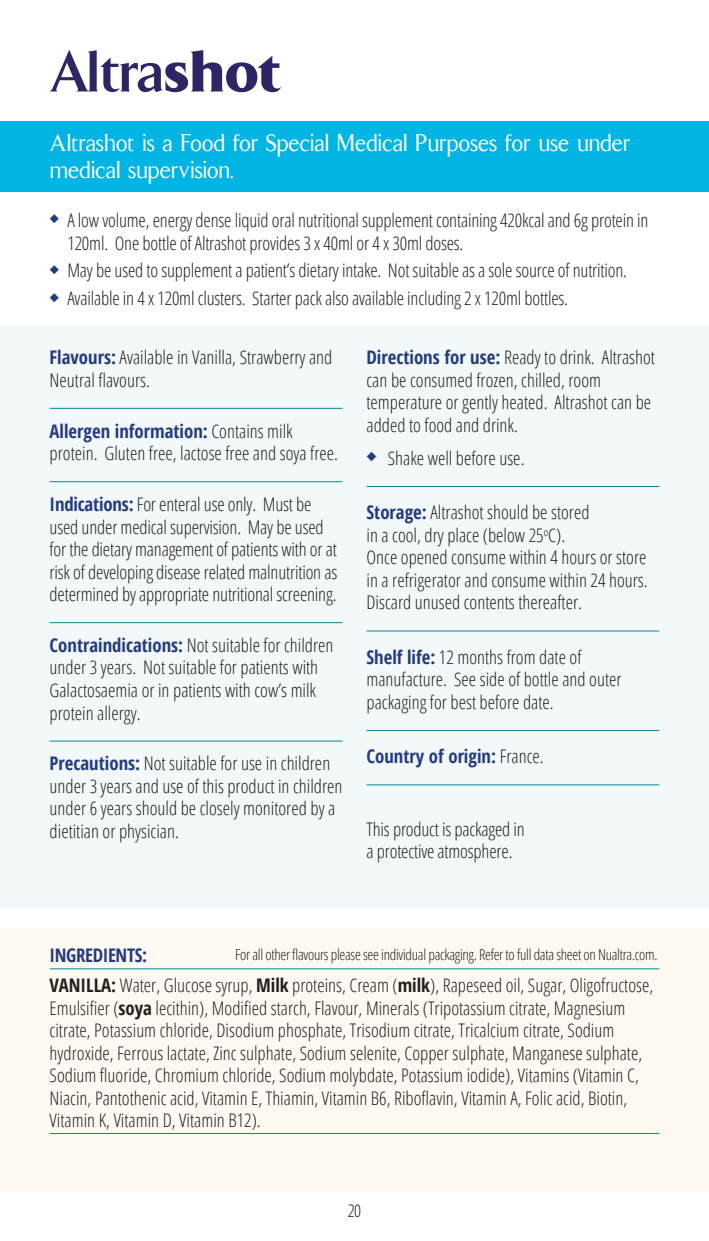
<style>
.page{position:relative;width:709px;height:1241px;background:#fff}
.page>*{position:absolute;margin:0;border:0;box-sizing:border-box;transform-origin:0 0}
.t1{font:22.5px/27px "Arrow Font";letter-spacing:-.01em;color:#fff}
.t2{font:300 18.75px/22.5px "Open Sans Condensed";color:#231f20}
.t3{font:700 condensed 18.75px "Open Sans";color:#253b80}
.t4{font:700 condensed 18.75px "Open Sans";letter-spacing:-.02em;color:#253b80}
.t5{font:300 17.5px "Open Sans Condensed";color:#231f20}
.t6{font:300 15px "Open Sans Condensed";letter-spacing:-.02em;color:#231f20}
.s1{font-family:"Open Sans";font-weight:700;font-stretch:condensed;color:#253b80}
.s2{font-family:"Open Sans Condensed";font-weight:300;font-stretch:normal;color:#231f20}
.s3{font-family:"Open Sans";font-weight:700;font-stretch:condensed}
</style>
<div class="page">
<div style="left:0;top:326px;width:709px;height:581px;background:#f3f9fa"></div>
<div style="left:0;top:121px;width:709px;height:70px;background:#00b4e3"></div>
<svg style="left:50px;top:50px;width:231px;height:42px"></svg>
<div style="left:0;top:928px;width:709px;height:263px;background:#fffaf1"></div>
<hr style="left:50px;top:968px;width:609px;height:1px;background:#008996">
<hr style="left:50px;top:1132px;width:609px;height:1px;background:#008996">
<hr style="left:50px;top:408px;width:292px;height:1px;background:#008996">
<hr style="left:50px;top:481px;width:292px;height:1px;background:#008996">
<hr style="left:50px;top:622px;width:292px;height:1px;background:#008996">
<hr style="left:50px;top:740px;width:292px;height:1px;background:#008996">
<hr style="left:366px;top:486px;width:293px;height:1px;background:#008996">
<hr style="left:366px;top:630px;width:293px;height:1px;background:#008996">
<hr style="left:366px;top:730px;width:293px;height:1px;background:#008996">
<hr style="left:366px;top:784px;width:293px;height:1px;background:#008996">
<p class="t1" style="left:50px;top:130px;width:582px">Altrashot is a Food for Special Medical Purposes for use under medical supervision.</p>
<p class="t2" style="left:67px;top:208px;width:582px;text-indent:-18px"><sup>◆</sup> A low volume, energy dense liquid oral nutritional supplement containing 420kcal and 6g protein in<br>120ml. One bottle of Altrashot provides 3 x 40ml or 4 x 30ml doses.</p>
<p class="t2" style="left:50px;top:259px;width:579px"><sup>◆</sup> May be used to supplement a patient’s dietary intake. Not suitable as a sole source of nutrition.</p>
<p class="t2" style="left:50px;top:286px;width:520px"><sup>◆</sup> Available in 4 x 120ml clusters. Starter pack also available including 2 x 120ml bottles.</p>
<p class="t2" style="left:50px;top:345px;width:284px"><span class="s1">Flavours:</span> Available in Vanilla, Strawberry and<br>Neutral flavours.</p>
<p class="t2" style="left:50px;top:419px;width:290px"><span class="s1">Allergen information:</span> Contains milk protein. Gluten free, lactose free and soya free.</p>
<p class="t2" style="left:50px;top:492px;width:289px"><span class="s1">Indications:</span> For enteral use only. Must be used under medical supervision. May be used for the dietary management of patients with or at risk of developing disease related malnutrition as determined by appropriate nutritional screening.</p>
<p class="t2" style="left:50px;top:633px;width:285px"><span class="s1">Contraindications:</span> Not suitable for children under 3 years. Not suitable for patients with Galactosaemia or in patients with cow’s milk protein allergy.</p>
<p class="t2" style="left:50px;top:751px;width:294px"><span class="s1">Precautions:</span> Not suitable for use in children under 3 years and use of this product in children under 6 years should be closely monitored by a dietitian or physician.</p>
<p class="t2" style="left:366px;top:345px;width:290px"><span class="s1">Directions for use:</span> Ready to drink. Altrashot can be consumed frozen, chilled, room temperature or gently heated. Altrashot can be added to food and drink.</p>
<p class="t2" style="left:366px;top:446px;width:159px"><sup>◆</sup> Shake well before use.</p>
<p class="t2" style="left:366px;top:500px;width:283px"><span class="s1">Storage:</span> Altrashot should be stored<br>in a cool, dry place (below 25<sup>o</sup>C).<br>Once opened consume within 4 hours or store in a refrigerator and consume within 24 hours.<br>Discard unused contents thereafter.</p>
<p class="t2" style="left:366px;top:645px;width:256px"><span class="s1">Shelf life:</span> 12 months from date of manufacture. See side of bottle and outer packaging for best before date.</p>
<p class="t3" style="left:366px;top:743px;width:179px">Country of origin: <span class="s2">France.</span></p>
<p class="t2" style="left:366px;top:817px;width:160px">This product is packaged in a protective atmosphere.</p>
<p class="t4" style="left:50px;top:942px;width:99px">INGREDIENTS:</p>
<p class="t6" style="left:235px;top:944px;width:424px">For all other flavours please see individual packaging. Refer to full data sheet on Nualtra.com.</p>
<p class="t2" style="left:50px;top:973px;width:605px"><span class="s3">VANILLA:</span> Water, Glucose syrup, <span class="s3">Milk</span> proteins, Cream (<span class="s3">milk</span>), Rapeseed oil, Sugar, Oligofructose, Emulsifier (<span class="s3">soya</span> lecithin), Modified starch, Flavour, Minerals (Tripotassium citrate, Magnesium citrate, Potassium chloride, Disodium phosphate, Trisodium citrate, Tricalcium citrate, Sodium hydroxide, Ferrous lactate, Zinc sulphate, Sodium selenite, Copper sulphate, Manganese sulphate, Sodium fluoride, Chromium chloride, Sodium molybdate, Potassium iodide), Vitamins (Vitamin C, Niacin, Pantothenic acid, Vitamin E, Thiamin, Vitamin B6, Riboflavin, Vitamin A, Folic acid, Biotin, Vitamin K, Vitamin D, Vitamin B12).</p>
<p class="t5" style="left:348px;top:1198px;width:15px">20</p>
</div>
